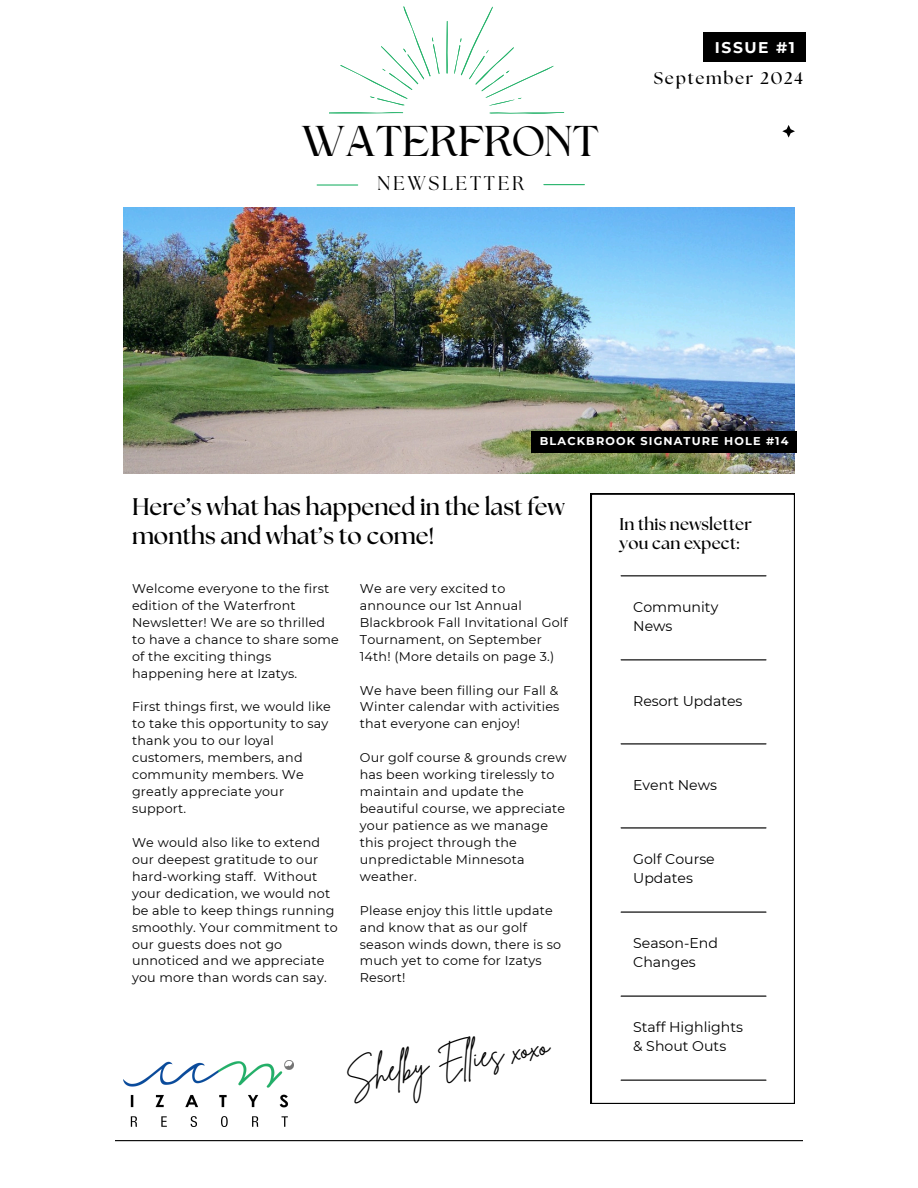
<style>
.page{position:relative;width:918px;height:1188px;background:#fff}
.page>*{position:absolute;margin:0;border:0;box-sizing:border-box;transform-origin:0 0}
.t1{font:43.95px "Higuen";color:#000}
.t2{font:31.35px "Brittany Signature";color:#000}
.t3{font:700 24px/29.7px "The Seasons";color:#000}
.t4{font:19.8px "The Seasons";letter-spacing:.14em;color:#000}
.t5{font:700 16.95px/19px "The Seasons";letter-spacing:.01em;color:#000}
.t6{font:700 16.95px "The Seasons";letter-spacing:.1em;color:#000}
.t7{font:700 15.45px "Montserrat";letter-spacing:.1em;color:#fff}
.t8{font:14.1px/19px "Montserrat";color:#000}
.t9{font:12.75px/17px "Montserrat";letter-spacing:.015em;color:#000}
.t10{font:700 11.25px "Montserrat";letter-spacing:.1em;color:#fff}
</style>
<div class="page">
<hr style="left:115px;top:1140px;width:688px;height:1px;background:#000">
<svg style="left:782px;top:125px;width:13px;height:13px"></svg>
<img style="left:123px;top:208px;width:672px;height:265px">
<svg style="left:591px;top:494px;width:204px;height:609px"></svg>
<hr style="left:621px;top:575px;width:145px;height:1px;background:#000">
<hr style="left:621px;top:659px;width:145px;height:1px;background:#000">
<hr style="left:621px;top:743px;width:145px;height:1px;background:#000">
<hr style="left:621px;top:827px;width:145px;height:2px;background:#000">
<hr style="left:621px;top:911px;width:145px;height:2px;background:#000">
<hr style="left:621px;top:996px;width:145px;height:1px;background:#000">
<hr style="left:621px;top:1080px;width:145px;height:1px;background:#000">
<img style="left:123px;top:1060px;width:171px;height:67px">
<div style="left:703px;top:32px;width:103px;height:30px;background:#000"></div>
<div style="left:531px;top:431px;width:265px;height:22px;background:#000"></div>
<svg style="left:329px;top:6px;width:235px;height:108px"></svg>
<hr style="left:317px;top:184px;width:41px;height:2px;background:#24b36a">
<hr style="left:544px;top:184px;width:40px;height:1px;background:#24b36a">
<p class="t7" style="left:715px;top:38px;width:82px">ISSUE #1</p>
<p class="t1" style="left:302px;top:123px;width:299px">WATERFRONT</p>
<p class="t4" style="left:377px;top:174px;width:149px">NEWSLETTER</p>
<p class="t6" style="left:654px;top:71px;width:151px">September 2024</p>
<p class="t10" style="left:540px;top:434px;width:250px">BLACKBROOK SIGNATURE HOLE #14</p>
<p class="t3" style="left:132px;top:493px;width:434px">Here’s what has happened in the last few months and what’s to come!</p>
<h4 class="t9" style="left:132px;top:580px;width:208px">Welcome everyone to the first edition of the Waterfront<br>Newsletter! We are so thrilled to have a chance to share some of the exciting things happening here at Izatys.</h4>
<h5 class="t9" style="left:132px;top:698px;width:200px">First things first, we would like to take this opportunity to say thank you to our loyal customers, members, and community members. We greatly appreciate your support.</h5>
<h1 class="t9" style="left:132px;top:834px;width:207px">We would also like to extend our deepest gratitude to our hard-working staff. Without your dedication, we would not be able to keep things running smoothly. Your commitment to our guests does not go unnoticed and we appreciate you more than words can say.</h1>
<h3 class="t9" style="left:360px;top:580px;width:209px">We are very excited to announce our 1st Annual<br>Blackbrook Fall Invitational Golf<br>Tournament, on September<br>14th! (More details on page 3.)</h3>
<p class="t9" style="left:360px;top:682px;width:201px;text-align:justify">We have been filling our Fall &amp; Winter calendar with activities that everyone can enjoy!</p>
<p class="t9" style="left:360px;top:749px;width:208px">Our golf course &amp; grounds crew has been working tirelessly to maintain and update the beautiful course, we appreciate your patience as we manage this project through the unpredictable Minnesota weather.</p>
<p class="t9" style="left:360px;top:902px;width:203px">Please enjoy this little update and know that as our golf season winds down, there is so much yet to come for Izatys<br>Resort!</p>
<p class="t2" style="left:343px;top:1057px;width:206px;rotate:-9deg">Shelby El ies xoxo</p>
<h5 class="t5" style="left:620px;top:515px;width:134px">In this newsletter you can expect:</h5>
<p class="t8" style="left:633px;top:597px;width:87px">Community<br>News</p>
<p class="t8" style="left:633px;top:691px;width:111px">Resort Updates</p>
<p class="t8" style="left:633px;top:775px;width:85px">Event News</p>
<p class="t8" style="left:633px;top:850px;width:83px">Golf Course<br>Updates</p>
<p class="t8" style="left:633px;top:934px;width:86px">Season-End<br>Changes</p>
<p class="t8" style="left:633px;top:1018px;width:111px">Staff Highlights &amp; Shout Outs</p>
</div>
